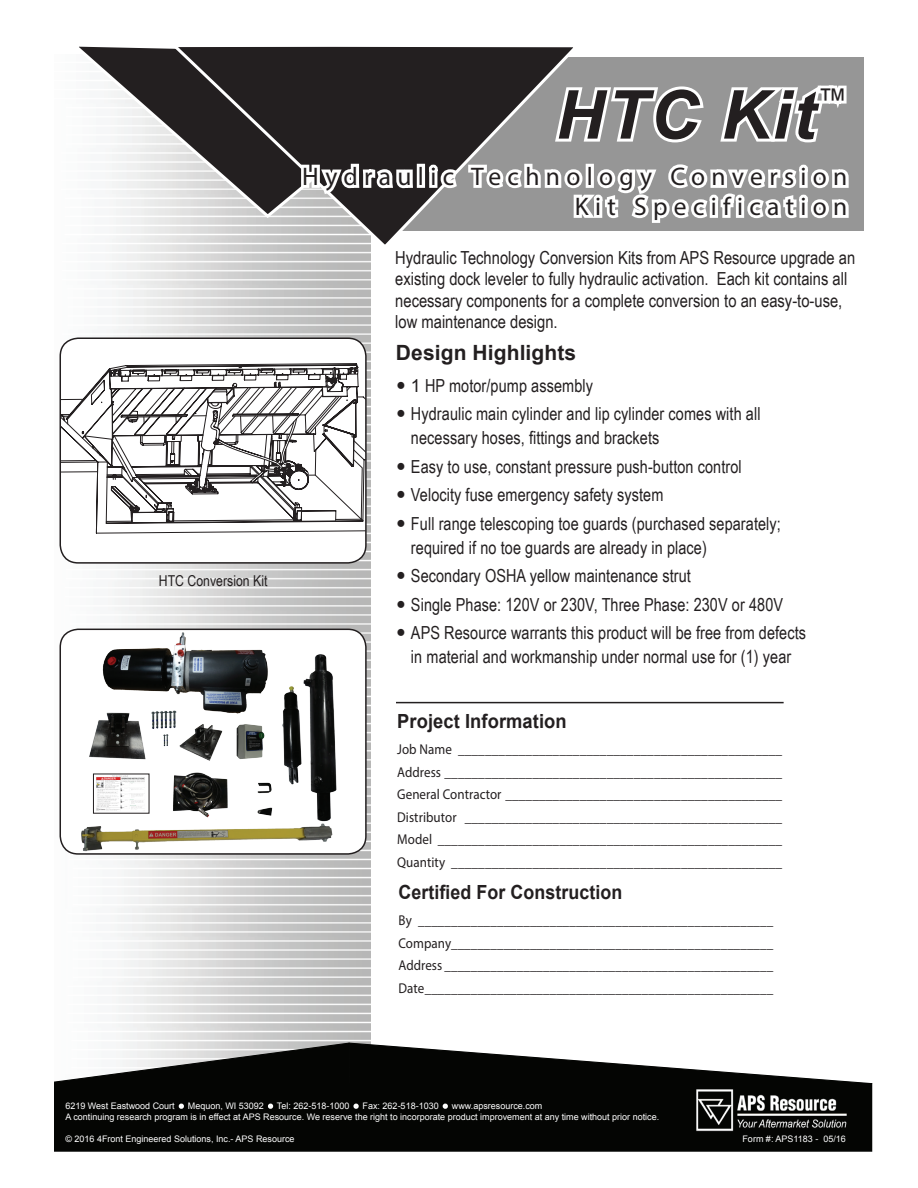
<style>
.page{position:relative;width:918px;height:1188px;background:#fff}
.page>*{position:absolute;margin:0;border:0;box-sizing:border-box;transform-origin:0 0}
.t1{font:italic 700 67.5px "Arial";letter-spacing:.03em;color:#231f20}
.t2{font:30px "Arial";color:#231f20}
.t3{font:25.5px/30px "Myriad Pro";letter-spacing:.25em;color:#231f20;text-align:right}
.t4{font:700 21px "Arial";letter-spacing:.005em;color:#231f20}
.t5{font:700 19.5px "Arial";letter-spacing:.005em;color:#231f20;scale:.91 1}
.t6{font:700 19.5px "Arial";letter-spacing:.005em;color:#231f20;scale:.94 1}
.t7{font:18px/28.5px "Arial Narrow";letter-spacing:.005em;color:#231f20}
.t8{font:15px "Arial Narrow";color:#231f20}
.t9{font:14.25px/22.5px "Myriad Pro";letter-spacing:.005em;color:#231f20;text-align:justify;scale:.91 1}
.t10{font:9px/10.8px "Arial";color:#fff}
.s1{font-family:"Arial"}
</style>
<div class="page">
<div style="left:384px;top:57px;width:480px;height:173px;background:#969696"></div>
<img style="left:59px;top:220px;width:312px;height:822px">
<div style="left:54px;top:1085px;width:818px;height:67px;background:#040503"></div>
<svg style="left:54px;top:1042px;width:819px;height:43px"></svg>
<img style="left:694px;top:1083px;width:155px;height:58px">
<hr style="left:396px;top:702px;width:388px;height:1px;background:#231f20">
<svg style="left:176px;top:1101px;width:11px;height:10px"></svg>
<svg style="left:265px;top:1101px;width:11px;height:10px"></svg>
<svg style="left:351px;top:1101px;width:10px;height:10px"></svg>
<svg style="left:440px;top:1101px;width:11px;height:10px"></svg>
<svg style="left:79px;top:46px;width:91px;height:174px"></svg>
<svg style="left:170px;top:46px;width:403px;height:205px"></svg>
<svg style="left:551px;top:82px;width:153px;height:64px"></svg>
<svg style="left:720px;top:85px;width:127px;height:58px"></svg>
<svg style="left:298px;top:46px;width:118px;height:181px;background:#464343"></svg>
<div style="left:417px;top:164px;width:8px;height:24px;border:6px solid #fff"></div>
<div style="left:429px;top:170px;width:8px;height:18px;border:6px solid #fff"></div>
<div style="left:429px;top:165px;width:9px;height:8px;border:6px solid #fff;border-radius:50%"></div>
<div style="left:799px;top:170px;width:9px;height:18px;border:6px solid #fff"></div>
<div style="left:799px;top:165px;width:9px;height:8px;border:6px solid #fff;border-radius:50%"></div>
<svg style="left:438px;top:161px;width:362px;height:90px"></svg>
<div style="left:799px;top:200px;width:9px;height:18px;border:6px solid #fff"></div>
<div style="left:799px;top:195px;width:9px;height:8px;border:6px solid #fff;border-radius:50%"></div>
<svg style="left:808px;top:169px;width:44px;height:62px"></svg>
<div style="left:60px;top:338px;width:306px;height:225px;background:#fff;border-radius:18px"></div>
<svg style="left:60px;top:349px;width:306px;height:214px"></svg>
<div style="left:60px;top:338px;width:307px;height:226px;border:2px solid #231f20;border-radius:18px"></div>
<div style="left:60px;top:629px;width:306px;height:225px;background:#fff;border-radius:18px"></div>
<img style="left:82px;top:633px;width:255px;height:219px">
<div style="left:60px;top:629px;width:307px;height:226px;border:2px solid #231f20;border-radius:18px"></div>
<h1 class="t1" style="left:556px;top:70px;width:261px">HTC Kit</h1>
<h2 class="t2" style="left:817px;top:80px;width:31px">™</h2>
<h3 class="t3" style="left:302px;top:161px;width:547px">Hydraulic Technology Conversion<br>Kit Specification</h3>
<p class="t8" style="left:159px;top:570px;width:110px">HTC Conversion Kit</p>
<p class="t7" style="left:395px;top:246px;width:462px;line-height:21.6px">Hydraulic Technology Conversion Kits from APS Resource upgrade an existing dock leveler to fully hydraulic activation. Each kit contains all necessary components for a complete conversion to an easy-to-use, low maintenance design.</p>
<p class="t4" style="left:396px;top:338px;width:182px">Design Highlights</p>
<p class="t7" style="left:411px;top:371px;width:351px"><span class="s1">1</span> HP motor/pump assembly<br>Hydraulic main cylinder and lip cylinder comes with all</p>
<p class="t7" style="left:411px;top:423px;width:371px">necessary hoses, fittings and brackets<br>Easy to use, constant pressure push-button control Velocity fuse emergency safety system<br>Full range telescoping toe guards (purchased separately;</p>
<p class="t7" style="left:411px;top:533px;width:397px">required if no toe guards are already in place)<br>Secondary OSHA yellow maintenance strut<br>Single Phase: 120V or 230V, Three Phase: 230V or 480V APS Resource warrants this product will be free from defects</p>
<p class="t7" style="left:411px;top:642px;width:382px">in material and workmanship under normal use for (1) year</p>
<p class="t6" style="left:397px;top:708px;width:182px">Project Information</p>
<p class="t9" style="left:397px;top:738px;width:425px">Job Name ________________________________________________ Address __________________________________________________ General Contractor _________________________________________ Distributor _______________________________________________ Model ___________________________________________________ Quantity _________________________________________________</p>
<p class="t5" style="left:398px;top:879px;width:248px">Certified For Construction</p>
<p class="t9" style="left:398px;top:909px;width:413px">By ______________________________________________________ Company_________________________________________________ Address __________________________________________________ Date_____________________________________________________</p>
<p class="t10" style="left:65px;top:1101px;width:595px">6219 West Eastwood Court • Mequon, WI 53092 • Tel: 262-518-1000 • Fax: 262-518-1030 • www.apsresource.com<br>A continuing research program is in effect at APS Resource. We reserve the right to incorporate product improvement at any time without prior notice.</p>
<p class="t10" style="left:65px;top:1133px;width:231px">© 2016 4Front Engineered Solutions, Inc.- APS Resource</p>
<p class="t10" style="left:742px;top:1134px;width:105px">Form #: APS1183 - 05/16</p>
</div>
